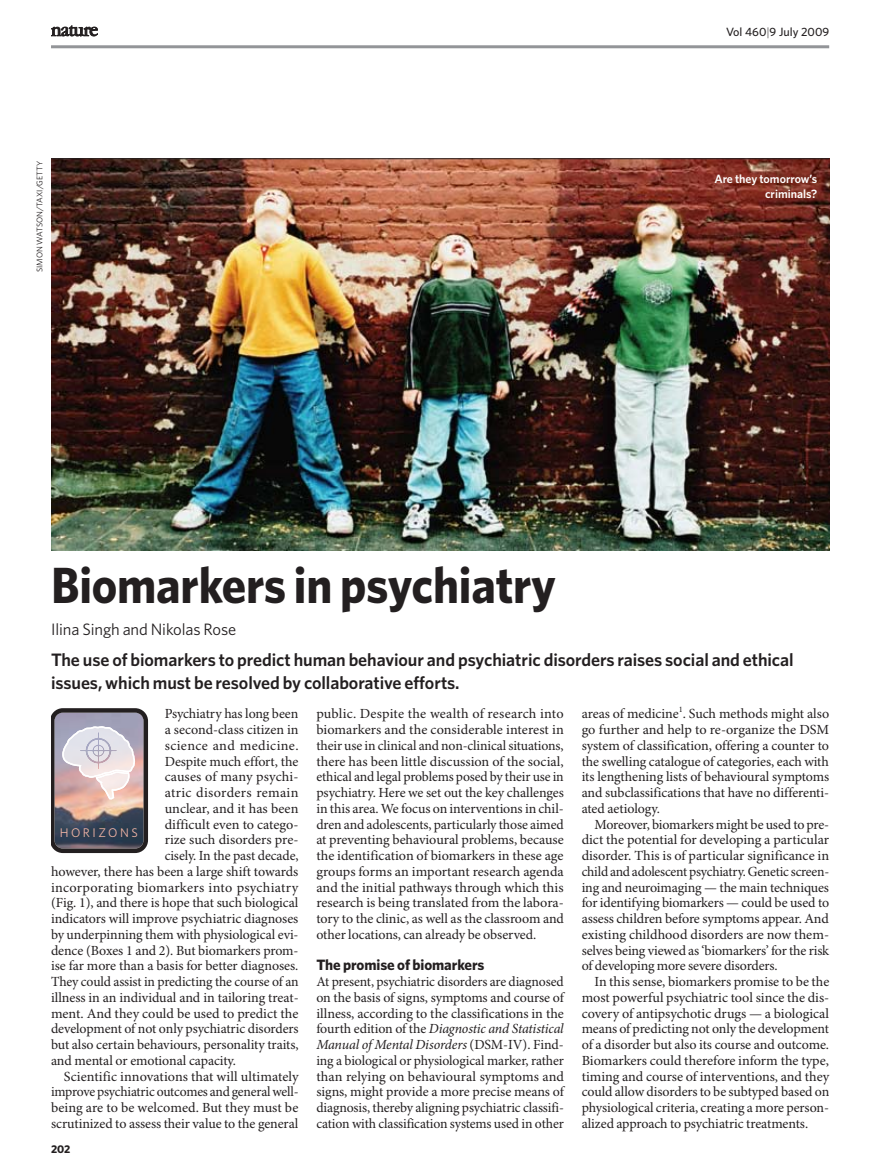
<style>
.page{position:relative;width:893px;height:1174px;background:#fff}
.page>*{position:absolute;margin:0;border:0;box-sizing:border-box;transform-origin:0 0}
.t1{font:700 51px "Whitney";letter-spacing:-.005em;color:#231f20;scale:.95 1}
.t2{font:600 18px/22.5px "Whitney";letter-spacing:-.005em;color:#231f20}
.t3{font:16.5px "Whitney";letter-spacing:-.005em;color:#231f20}
.t4{font:700 15px "Whitney";letter-spacing:-.005em;color:#231f20}
.t5{font:13.95px/15.8px "Minion Pro";letter-spacing:-.005em;color:#231f20;text-align:justify}
.t6{font:13.95px "Minion Pro";letter-spacing:.025em;color:#231f20}
.t7{font:13.95px "Minion Pro";letter-spacing:.015em;color:#231f20}
.t8{font:12.6px "Whitney";letter-spacing:.2em;color:#f3b6a6}
.t9{font:600 12px/15.8px "Whitney";color:#fff;text-align:right}
.t10{font:500 12px "Whitney";color:#231f20}
.t11{font:700 11.25px "Whitney";color:#231f20}
.t12{font:8.25px "Whitney";color:#231f20}
.s1{font-weight:300}
.s2{font-style:italic}
</style>
<div class="page">
<img style="left:51px;top:159px;width:778px;height:391px">
<svg style="left:51px;top:708px;width:97px;height:146px"></svg>
<img style="left:88px;top:740px;width:21px;height:21px">
<hr style="left:51px;top:45px;width:778px;height:3px;background:#939598">
<svg style="left:51px;top:26px;width:47px;height:10px"></svg>
<hr style="left:51px;top:158px;width:778px;height:1px;background:#231f20">
<p class="t12" style="left:34px;top:272px;width:113px;rotate:-90deg">SIMON WATSON/TAXI/GETTY</p>
<p class="t10" style="left:726px;top:24px;width:105px">Vol 460<span class="s1">|</span>9 July 2009</p>
<p class="t9" style="left:714px;top:170px;width:105px">Are they tomorrow’s criminals?</p>
<h1 class="t1" style="left:51px;top:551px;width:533px">Biomarkers in psychiatry</h1>
<p class="t3" style="left:51px;top:618px;width:187px">Ilina Singh and Nikolas Rose</p>
<p class="t2" style="left:51px;top:648px;width:744px">The use of biomarkers to predict human behaviour and psychiatric disorders raises social and ethical issues, which must be resolved by collaborative efforts.</p>
<p class="t5" style="left:165px;top:706px;width:135px">Psychiatry has long been</p>
<p class="t5" style="left:165px;top:722px;width:135px">a second-class citizen in</p>
<p class="t6" style="left:165px;top:737px;width:135px">science and medicine.</p>
<p class="t5" style="left:165px;top:754px;width:135px">Despite much effort, the</p>
<p class="t5" style="left:165px;top:769px;width:135px">causes of many psychi-</p>
<p class="t6" style="left:165px;top:784px;width:135px">atric disorders remain</p>
<p class="t5" style="left:165px;top:801px;width:135px">unclear, and it has been</p>
<p class="t5" style="left:165px;top:817px;width:135px">difficult even to catego-</p>
<p class="t5" style="left:165px;top:832px;width:135px">rize such disorders pre-</p>
<p class="t5" style="left:165px;top:848px;width:135px">cisely. In the past decade,</p>
<p class="t5" style="left:51px;top:864px;width:249px">however, there has been a large shift towards</p>
<p class="t7" style="left:51px;top:878px;width:249px">incorporating biomarkers into psychiatry</p>
<p class="t5" style="left:51px;top:895px;width:249px">(Fig. 1), and there is hope that such biological</p>
<p class="t5" style="left:51px;top:911px;width:249px">indicators will improve psychiatric diagnoses</p>
<p class="t5" style="left:51px;top:927px;width:249px">by underpinning them with physiological evi-</p>
<p class="t5" style="left:51px;top:943px;width:249px">dence (Boxes 1 and 2). But biomarkers prom-</p>
<p class="t5" style="left:51px;top:958px;width:249px">ise far more than a basis for better diagnoses.</p>
<p class="t5" style="left:51px;top:974px;width:249px">They could assist in predicting the course of an</p>
<p class="t5" style="left:51px;top:990px;width:249px">illness in an individual and in tailoring treat-</p>
<p class="t5" style="left:51px;top:1006px;width:249px">ment. And they could be used to predict the</p>
<p class="t5" style="left:51px;top:1021px;width:249px">development of not only psychiatric disorders</p>
<p class="t5" style="left:51px;top:1037px;width:249px">but also certain behaviours, personality traits,</p>
<p class="t5" style="left:51px;top:1053px;width:187px">and mental or emotional capacity.</p>
<p class="t5" style="left:64px;top:1069px;width:236px">Scientific innovations that will ultimately</p>
<p class="t5" style="left:51px;top:1084px;width:249px">improve psychiatric outcomes and general well-</p>
<p class="t5" style="left:51px;top:1100px;width:249px">being are to be welcomed. But they must be</p>
<p class="t5" style="left:51px;top:1116px;width:249px">scrutinized to assess their value to the general</p>
<p class="t8" style="left:60px;top:824px;width:80px">HORIZONS</p>
<p class="t11" style="left:51px;top:1141px;width:21px">202</p>
<p class="t5" style="left:316px;top:706px;width:249px">public. Despite the wealth of research into biomarkers and the considerable interest in their use in clinical and non-clinical situations, there has been little discussion of the social, ethical and legal problems posed by their use in psychiatry. Here we set out the key challenges in this area. We focus on interventions in chil&shy;dren and adolescents, particularly those aimed at preventing behavioural problems, because the identification of biomarkers in these age groups forms an important research agenda and the initial pathways through which this research is being translated from the labora&shy;tory to the clinic, as well as the classroom and other locations, can already be observed.</p>
<p class="t4" style="left:316px;top:955px;width:170px">The promise of biomarkers</p>
<p class="t5" style="left:316px;top:974px;width:249px">At present, psychiatric disorders are diagnosed on the basis of signs, symptoms and course of illness, according to the classifications in the fourth edition of the <span class="s2">Diagnostic and Statistical Manual of Mental Disorders</span> (DSM-IV). Find&shy;ing a biological or physiological marker, rather than relying on behavioural symptoms and signs, might provide a more precise means of diagnosis, thereby aligning psychiatric classifi&shy;cation with classification systems used in other</p>
<p class="t5" style="left:582px;top:706px;width:249px">areas of medicine<sup>1</sup>. Such methods might also go further and help to re-organize the DSM system of classification, offering a counter to the swelling catalogue of categories, each with its lengthening lists of behavioural symptoms and subclassifications that have no differenti&shy;ated aetiology.</p>
<p class="t5" style="left:582px;top:817px;width:249px;text-indent:13px">Moreover, biomarkers might be used to pre&shy;dict the potential for developing a particular disorder. This is of particular significance in child and adolescent psychiatry. Genetic screen&shy;ing and neuroimaging — the main techniques for identifying biomarkers — could be used to assess children before symptoms appear. And existing childhood disorders are now them&shy;selves being viewed as ‘biomarkers’ for the risk of developing more severe disorders.</p>
<p class="t5" style="left:582px;top:974px;width:249px;text-indent:13px">In this sense, biomarkers promise to be the most powerful psychiatric tool since the dis&shy;covery of antipsychotic drugs — a biological means of predicting not only the development of a disorder but also its course and outcome.<br>Biomarkers could therefore inform the type, timing and course of interventions, and they could allow disorders to be subtyped based on physiological criteria, creating a more person&shy;alized approach to psychiatric treatments.</p>
</div>
